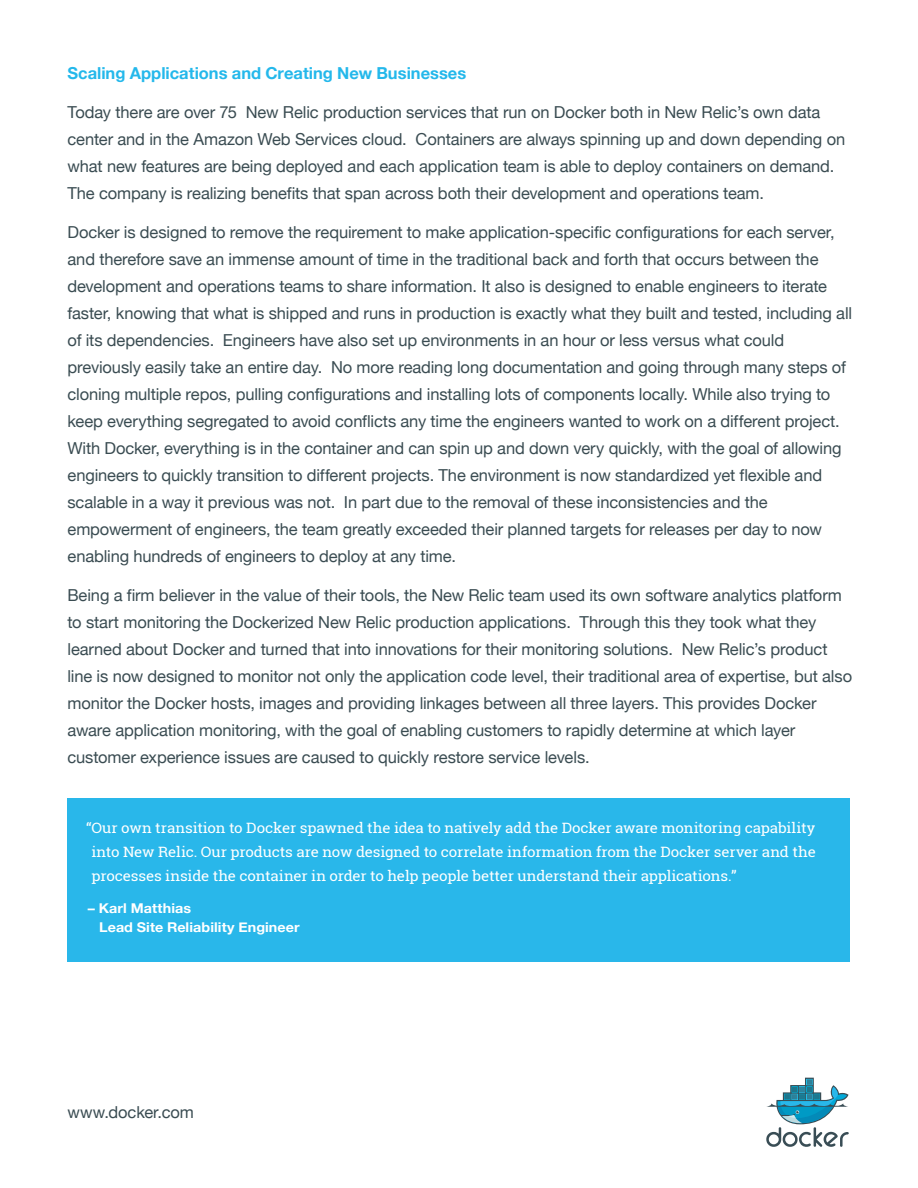
<style>
.page{position:relative;width:918px;height:1188px;background:#fff}
.page>*{position:absolute;margin:0;border:0;box-sizing:border-box;transform-origin:0 0}
.t1{font:16.5px/27px "Helvetica Neue";letter-spacing:-.01em;color:#3a4c52}
.t2{font:700 16.5px "Helvetica Neue";color:#24b8eb}
.t3{font:14.25px/24px "Roboto Slab";letter-spacing:-.015em;color:#fff;text-align:justify;scale:1.06 1}
.t4{font:700 13.5px/19.8px "Helvetica Neue";letter-spacing:.005em;color:#fff;scale:1.06 1}
</style>
<div class="page">
<svg style="left:766px;top:1078px;width:83px;height:69px"></svg>
<div style="left:68px;top:798px;width:782px;height:164px;background:#29b7ea"></div>
<p class="t2" style="left:68px;top:63px;width:400px">Scaling Applications and Creating New Businesses</p>
<p class="t1" style="left:68px;top:99px;width:779px">Today there are over 75 New Relic production services that run on Docker both in New Relic’s own data center and in the Amazon Web Services cloud. Containers are always spinning up and down depending on what new features are being deployed and each application team is able to deploy containers on demand.<br>The company is realizing benefits that span across both their development and operations team.</p>
<p class="t1" style="left:68px;top:219px;width:786px">Docker is designed to remove the requirement to make application-specific configurations for each server, and therefore save an immense amount of time in the traditional back and forth that occurs between the development and operations teams to share information. It also is designed to enable engineers to iterate faster, knowing that what is shipped and runs in production is exactly what they built and tested, including all of its dependencies. Engineers have also set up environments in an hour or less versus what could previously easily take an entire day. No more reading long documentation and going through many steps of cloning multiple repos, pulling configurations and installing lots of components locally. While also trying to keep everything segregated to avoid conflicts any time the engineers wanted to work on a different project.<br>With Docker, everything is in the container and can spin up and down very quickly, with the goal of allowing engineers to quickly transition to different projects. The environment is now standardized yet flexible and scalable in a way it previous was not. In part due to the removal of these inconsistencies and the empowerment of engineers, the team greatly exceeded their planned targets for releases per day to now enabling hundreds of engineers to deploy at any time.</p>
<p class="t1" style="left:68px;top:582px;width:786px">Being a firm believer in the value of their tools, the New Relic team used its own software analytics platform to start monitoring the Dockerized New Relic production applications. Through this they took what they learned about Docker and turned that into innovations for their monitoring solutions. New Relic’s product line is now designed to monitor not only the application code level, their traditional area of expertise, but also monitor the Docker hosts, images and providing linkages between all three layers. This provides Docker aware application monitoring, with the goal of enabling customers to rapidly determine at which layer customer experience issues are caused to quickly restore service levels.</p>
<p class="t3" style="left:91px;top:816px;width:685px;text-indent:-5px">“Our own transition to Docker spawned the idea to natively add the Docker aware monitoring capability into New Relic. Our products are now designed to correlate information from the Docker server and the processes inside the container in order to help people better understand their applications.”</p>
<p class="t4" style="left:99px;top:898px;width:191px;text-indent:-11px">– Karl Matthias<br>Lead Site Reliability Engineer</p>
<p class="t1" style="left:68px;top:1098px;width:128px">www.docker.com</p>
</div>
